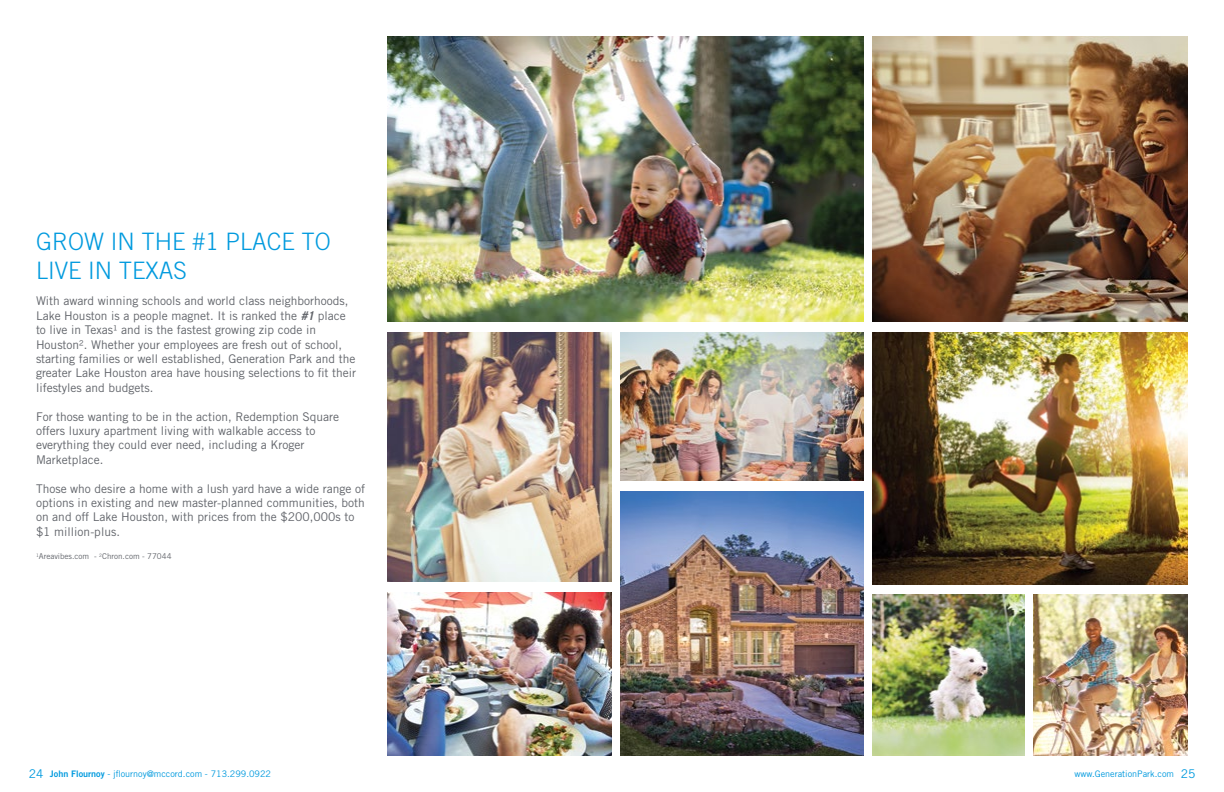
<style>
.page{position:relative;width:1224px;height:792px;background:#fff}
.page>*{position:absolute;margin:0;border:0;box-sizing:border-box;transform-origin:0 0}
.t1{font:300 24px/28.8px "Trade Gothic LT Std";color:#009ade}
.t2{font:12px/14.4px "Trade Gothic LT Std";color:#61646a}
.t3{font:9px "Trade Gothic LT Std";color:#009ade}
.t4{font:8px "Trade Gothic LT Std";color:#61646a}
.s1{font-weight:700;font-style:italic}
.s2{font-size:12px}
.s3{font-family:"Trade Gothic LT Std Bd 2"}
</style>
<div class="page">
<img style="left:388px;top:332px;width:224px;height:250px">
<img style="left:388px;top:592px;width:224px;height:164px">
<img style="left:621px;top:491px;width:242px;height:265px">
<img style="left:621px;top:332px;width:242px;height:148px">
<img style="left:388px;top:36px;width:475px;height:286px">
<img style="left:873px;top:595px;width:151px;height:161px">
<img style="left:1033px;top:595px;width:155px;height:161px">
<img style="left:873px;top:36px;width:315px;height:286px">
<img style="left:873px;top:332px;width:315px;height:252px">
<h1 class="t1" style="left:36px;top:227px;width:296px">GROW IN THE #1 PLACE TO<br>LIVE IN TEXAS</h1>
<p class="t2" style="left:36px;top:294px;width:322px">With award winning schools and world class neighborhoods, Lake Houston is a people magnet. It is ranked the <span class="s1">#1</span> place to live in Texas1 and is the fastest growing zip code in Houston2. Whether your employees are fresh out of school, starting families or well established, Generation Park and the greater Lake Houston area have housing selections to fit their lifestyles and budgets.</p>
<p class="t2" style="left:36px;top:409px;width:305px">For those wanting to be in the action, Redemption Square offers luxury apartment living with walkable access to everything they could ever need, including a Kroger Marketplace.</p>
<p class="t2" style="left:36px;top:481px;width:331px">Those who desire a home with a lush yard have a wide range of options in existing and new master-planned communities, both on and off Lake Houston, with prices from the $200,000s to $1 million-plus.</p>
<p class="t4" style="left:36px;top:552px;width:137px"><sup>1</sup>Areavibes.com - <sup>2</sup>Chron.com - 77044</p>
<p class="t3" style="left:29px;top:769px;width:244px"><span class="s2">24</span> <span class="s3">John Flournoy</span> - jflournoy@mccord.com - 713.299.0922</p>
<p class="t3" style="left:1074px;top:769px;width:122px">www.GenerationPark.com <span class="s2">25</span></p>
</div>
